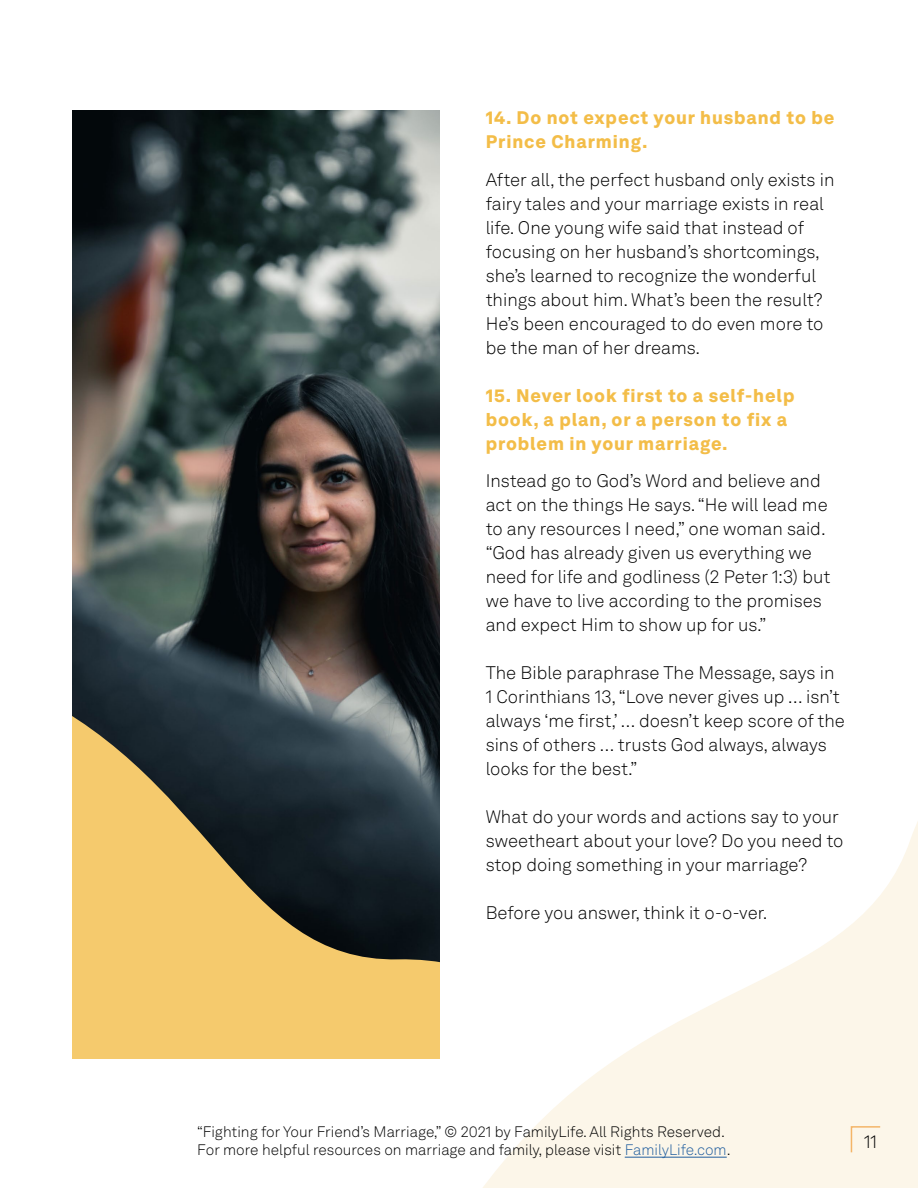
<style>
.page{position:relative;width:918px;height:1188px;background:#fff}
.page>*{position:absolute;margin:0;border:0;box-sizing:border-box;transform-origin:0 0}
.t1{font:300 18px/24px "Akkurat LL";color:#000}
.t2{font:900 18px/24px "Akkurat LL";letter-spacing:.05em;color:#f3bd48}
.t3{font:300 15px/18px "Akkurat LL";color:#000}
.s1{color:#215e9e}
</style>
<div class="page">
<svg style="left:357px;top:821px;width:561px;height:367px"></svg>
<hr style="left:625px;top:1157px;width:102px;height:1px;background:#215e9e">
<img style="left:73px;top:110px;width:367px;height:481px">
<svg style="left:72px;top:591px;width:368px;height:467px;background:#7a6f4d"></svg>
<svg style="left:850px;top:1125px;width:32px;height:29px"></svg>
<p class="t2" style="left:486px;top:104px;width:350px">14. Do not expect your husband to be<br>Prince Charming.</p>
<p class="t1" style="left:486px;top:167px;width:350px">After all, the perfect husband only exists in fairy tales and your marriage exists in real life. One young wife said that instead of focusing on her husband’s shortcomings, she’s learned to recognize the wonderful things about him. What’s been the result?<br>He’s been encouraged to do even more to be the man of her dreams.</p>
<p class="t2" style="left:486px;top:382px;width:310px">15. Never look first to a self-help book, a plan, or a person to fix a problem in your marriage.</p>
<p class="t1" style="left:486px;top:468px;width:346px">Instead go to God’s Word and believe and act on the things He says. “He will lead me to any resources I need,” one woman said. “God has already given us everything we need for life and godliness (2 Peter 1:3) but we have to live according to the promises and expect Him to show up for us.”</p>
<p class="t1" style="left:486px;top:660px;width:361px">The Bible paraphrase The Message, says in 1 Corinthians 13, “Love never gives up … isn’t always ‘me first,’ … doesn’t keep score of the sins of others … trusts God always, always looks for the best.”</p>
<p class="t1" style="left:486px;top:804px;width:359px">What do your words and actions say to your sweetheart about your love? Do you need to stop doing something in your marriage?</p>
<p class="t1" style="left:486px;top:900px;width:283px">Before you answer, think it o-o-ver.</p>
<p class="t3" style="left:197px;top:1123px;width:535px">“Fighting for Your Friend’s Marriage,” © 2021 by FamilyLife. All Rights Reserved.<br>For more helpful resources on marriage and family, please visit <span class="s1">FamilyLife.com</span>.</p>
<p class="t1" style="left:864px;top:1129px;width:15px">11</p>
</div>
